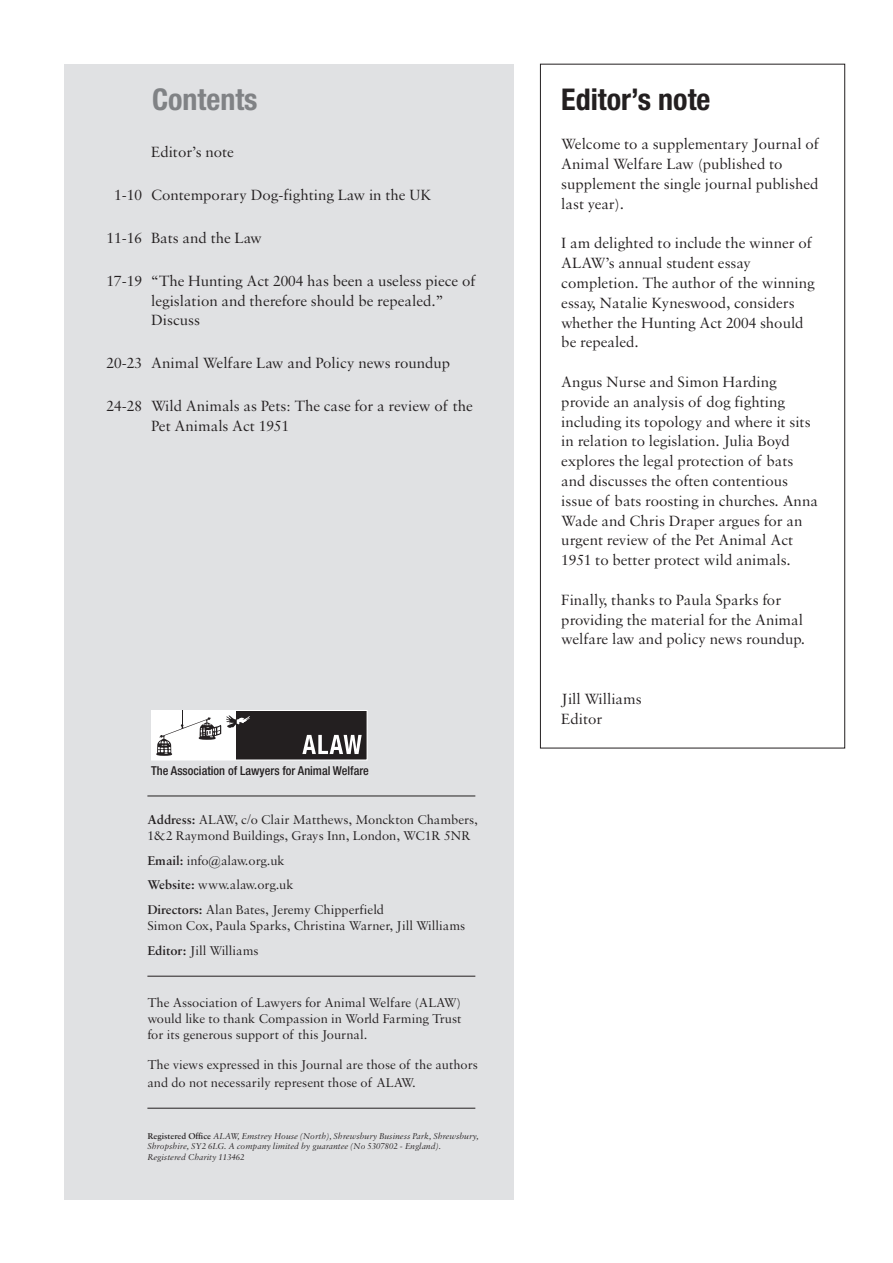
<style>
.page{position:relative;width:893px;height:1263px;background:#fff}
.page>*{position:absolute;margin:0;border:0;box-sizing:border-box;transform-origin:0 0}
.t1{font:700 condensed 30px "Helvetica Neue";color:#231f20}
.t2{font:700 condensed 30px "Helvetica Neue";color:#808285}
.t3{font:15.75px/19.8px "Sabon";color:#231f20}
.t4{font:13.5px/16.2px "Sabon";color:#231f20}
.t5{font:500 condensed 12.3px "Helvetica Neue";color:#231f20}
.t6{font:italic 9px/10.8px "Sabon";color:#231f20}
.s1{font-weight:600}
.s2{font-weight:600;font-style:normal}
</style>
<div class="page">
<div style="left:64px;top:64px;width:449px;height:1135px;background:#e0e1e3"></div>
<div style="left:151px;top:710px;width:114px;height:50px;background:#fff"></div>
<div style="left:237px;top:710px;width:130px;height:50px;background:#231f20"></div>
<div style="left:151px;top:710px;width:216px;height:50px;border:1px solid #fff"></div>
<svg style="left:156px;top:710px;width:94px;height:46px"></svg>
<svg style="left:302px;top:735px;width:60px;height:19px"></svg>
<hr style="left:147px;top:795px;width:328px;height:1px;background:#231f20">
<hr style="left:147px;top:1108px;width:328px;height:1px;background:#231f20">
<hr style="left:147px;top:976px;width:328px;height:1px;background:#231f20">
<h1 class="t2" style="left:152px;top:88px;width:107px">Contents</h1>
<p class="t3" style="left:151px;top:143px;width:84px">Editor’s note</p>
<p class="t3" style="left:114px;top:186px;width:319px">1-10 Contemporary Dog-fighting Law in the UK</p>
<p class="t3" style="left:107px;top:229px;width:157px">11-16 Bats and the Law</p>
<p class="t3" style="left:151px;top:272px;width:326px;text-indent:-45px">17-19 “The Hunting Act 2004 has been a useless piece of legislation and therefore should be repealed.”<br>Discuss</p>
<p class="t3" style="left:107px;top:354px;width:345px">20-23 Animal Welfare Law and Policy news roundup</p>
<p class="t3" style="left:151px;top:397px;width:323px;text-indent:-45px">24-28 Wild Animals as Pets: The case for a review of the<br>Pet Animals Act 1951</p>
<p class="t5" style="left:151px;top:766px;width:219px">The Association of Lawyers for Animal Welfare</p>
<p class="t4" style="left:147px;top:812px;width:332px"><span class="s1">Address:</span> ALAW, c/o Clair Matthews, Monckton Chambers,<br>1&amp;2 Raymond Buildings, Grays Inn, London, WC1R 5NR</p>
<p class="t4" style="left:147px;top:849px;width:238px;line-height:24.8px"><span class="s1">Email:</span> info@alaw.org.uk<br><span class="s1">Website:</span> www.alaw.org.uk<br><span class="s1">Directors:</span> Alan Bates, Jeremy Chipperfield</p>
<p class="t4" style="left:147px;top:914px;width:319px;line-height:24.8px">Simon Cox, Paula Sparks, Christina Warner, Jill Williams<br><span class="s1">Editor:</span> Jill Williams</p>
<p class="t4" style="left:147px;top:995px;width:316px;text-align:justify">The Association of Lawyers for Animal Welfare (ALAW) would like to thank Compassion in World Farming Trust for its generous support of this Journal.</p>
<p class="t4" style="left:147px;top:1056px;width:332px;line-height:17.9px">The views expressed in this Journal are those of the authors and do not necessarily represent those of ALAW.</p>
<p class="t6" style="left:147px;top:1131px;width:333px"><span class="s2">Registered Office</span> ALAW, Emstrey House (North), Shrewsbury Business Park, Shrewsbury,<br>Shropshire, SY2 6LG. A company limited by guarantee (No 5307802 - England).<br>Registered Charity 113462</p>
<h1 class="t1" style="left:561px;top:88px;width:151px">Editor’s note</h1>
<p class="t3" style="left:561px;top:135px;width:259px">Welcome to a supplementary Journal of<br>Animal Welfare Law (published to supplement the single journal published last year).</p>
<p class="t3" style="left:561px;top:234px;width:255px">I am delighted to include the winner of<br>ALAW’s annual student essay completion. The author of the winning essay, Natalie Kyneswood, considers whether the Hunting Act 2004 should be repealed.</p>
<p class="t3" style="left:561px;top:373px;width:258px">Angus Nurse and Simon Harding provide an analysis of dog fighting including its topology and where it sits in relation to legislation. Julia Boyd explores the legal protection of bats and discusses the often contentious issue of bats roosting in churches. Anna Wade and Chris Draper argues for an urgent review of the Pet Animal Act 1951 to better protect wild animals.</p>
<p class="t3" style="left:561px;top:591px;width:245px">Finally, thanks to Paula Sparks for providing the material for the Animal welfare law and policy news roundup.</p>
<p class="t3" style="left:561px;top:690px;width:82px">Jill Williams<br>Editor</p>
</div>
